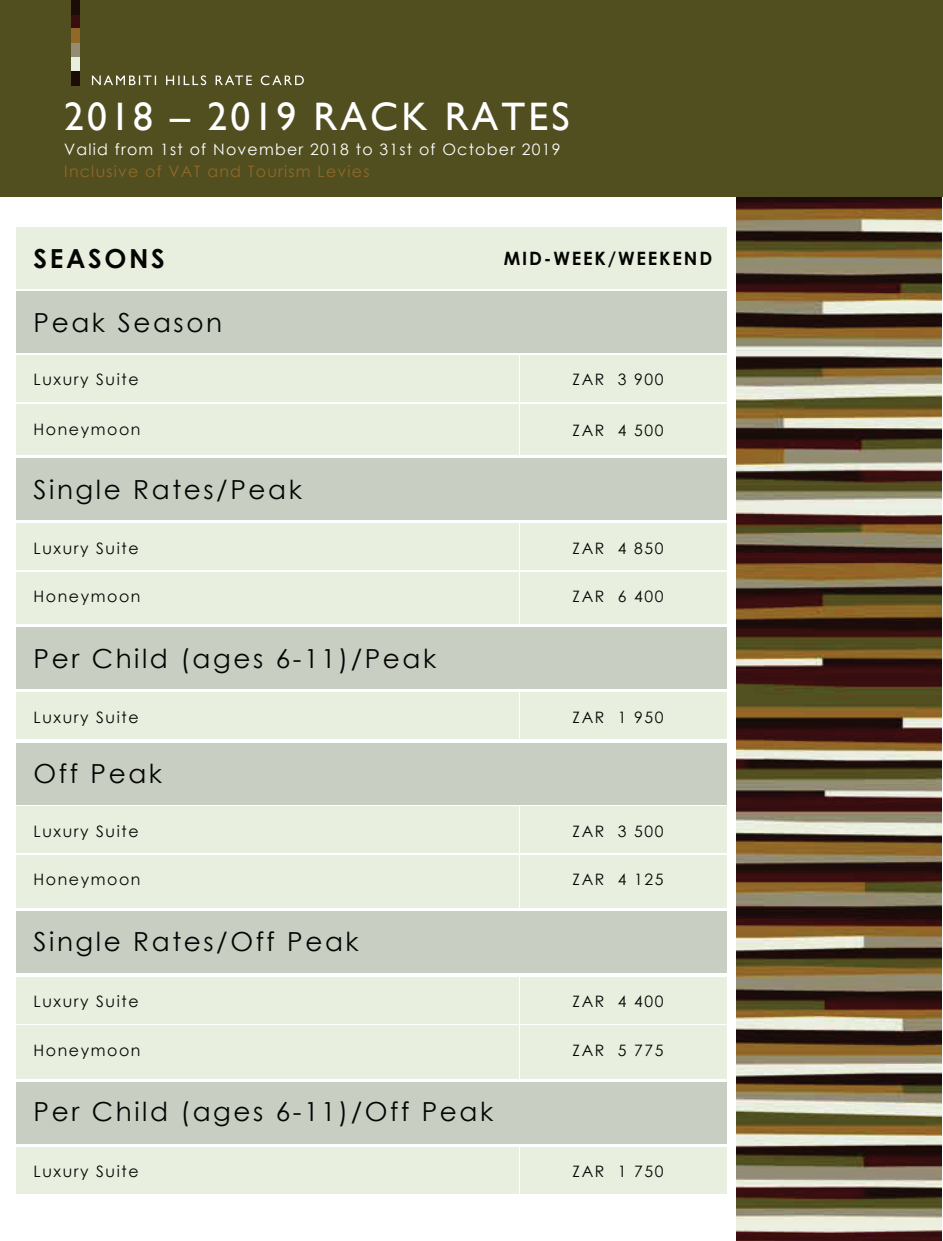
<style>
.page{position:relative;width:943px;height:1241px;background:#fff}
.page>*{position:absolute;margin:0;border:0;box-sizing:border-box;transform-origin:0 0}
.t1{font:39.73px "Gill Sans";letter-spacing:.08em;color:#fff}
.t2{font:26.25px "Century Gothic";letter-spacing:.1em;color:#040503}
.t3{font:700 26.25px "Century Gothic";letter-spacing:.1em;color:#040503}
.t4{font:700 18.38px "Century Gothic";letter-spacing:.1em;color:#040503}
.t5{font:15.75px "Century Gothic";letter-spacing:.1em;color:#040503}
.t6{font:15.75px "Century Gothic";letter-spacing:.08em;color:#fff}
.t7{font:15.75px "Century Gothic";letter-spacing:.08em;color:#926827}
</style>
<div class="page">
<img style="left:736px;top:197px;width:205px;height:1043px">
<div style="left:0;top:0;width:943px;height:197px;background:#514f20"></div>
<svg style="left:92px;top:75px;width:212px;height:10px"></svg>
<div style="left:72px;top:14px;width:8px;height:15px;background:#380e10"></div>
<div style="left:72px;top:43px;width:8px;height:15px;background:#938c73"></div>
<div style="left:72px;top:0;width:8px;height:15px;background:#1b0c08"></div>
<div style="left:72px;top:29px;width:8px;height:14px;background:#926827"></div>
<div style="left:72px;top:57px;width:8px;height:15px;background:#e9efdf"></div>
<div style="left:72px;top:71px;width:8px;height:15px;background:#1b0c08"></div>
<div style="left:16px;top:404px;width:502px;height:51px;background:#e9efdf"></div>
<div style="left:16px;top:355px;width:502px;height:46px;background:#e9efdf"></div>
<div style="left:520px;top:404px;width:206px;height:51px;background:#e9efdf"></div>
<div style="left:520px;top:355px;width:206px;height:46px;background:#e9efdf"></div>
<div style="left:16px;top:227px;width:710px;height:62px;background:#e9efdf"></div>
<div style="left:16px;top:291px;width:710px;height:61px;background:#c8cec2"></div>
<div style="left:16px;top:458px;width:710px;height:62px;background:#c8cec2"></div>
<div style="left:16px;top:627px;width:710px;height:62px;background:#c8cec2"></div>
<div style="left:16px;top:742px;width:710px;height:62px;background:#c8cec2"></div>
<div style="left:16px;top:911px;width:710px;height:62px;background:#c8cec2"></div>
<div style="left:16px;top:1081px;width:710px;height:62px;background:#c8cec2"></div>
<div style="left:520px;top:572px;width:206px;height:52px;background:#e9efdf"></div>
<div style="left:16px;top:572px;width:502px;height:52px;background:#e9efdf"></div>
<div style="left:520px;top:523px;width:206px;height:47px;background:#e9efdf"></div>
<div style="left:16px;top:523px;width:502px;height:47px;background:#e9efdf"></div>
<div style="left:520px;top:692px;width:206px;height:47px;background:#e9efdf"></div>
<div style="left:16px;top:692px;width:502px;height:47px;background:#e9efdf"></div>
<div style="left:520px;top:854px;width:206px;height:53px;background:#e9efdf"></div>
<div style="left:16px;top:854px;width:502px;height:53px;background:#e9efdf"></div>
<div style="left:520px;top:806px;width:206px;height:46px;background:#e9efdf"></div>
<div style="left:16px;top:806px;width:502px;height:46px;background:#e9efdf"></div>
<div style="left:520px;top:1025px;width:206px;height:53px;background:#e9efdf"></div>
<div style="left:16px;top:1025px;width:502px;height:53px;background:#e9efdf"></div>
<div style="left:520px;top:976px;width:206px;height:47px;background:#e9efdf"></div>
<div style="left:16px;top:976px;width:502px;height:47px;background:#e9efdf"></div>
<div style="left:520px;top:1146px;width:206px;height:47px;background:#e9efdf"></div>
<div style="left:16px;top:1146px;width:502px;height:47px;background:#e9efdf"></div>
<h1 class="t1" style="left:64px;top:93px;width:507px">2018 – 2019 RACK RATES</h1>
<p class="t6" style="left:64px;top:140px;width:498px">Valid from 1st of November 2018 to 31st of October 2019</p>
<p class="t7" style="left:64px;top:161px;width:307px">Inclusive of VAT and Tourism Levies</p>
<h2 class="t3" style="left:34px;top:242px;width:133px">SEASONS</h2>
<p class="t4" style="left:503px;top:247px;width:210px">MID-WEEK/WEEKEND</p>
<h2 class="t2" style="left:34px;top:306px;width:190px">Peak Season</h2>
<p class="t5" style="left:34px;top:370px;width:106px">Luxury Suite</p>
<p class="t5" style="left:572px;top:370px;width:92px">ZAR 3 900</p>
<p class="t5" style="left:34px;top:420px;width:108px">Honeymoon</p>
<p class="t5" style="left:572px;top:421px;width:92px">ZAR 4 500</p>
<h2 class="t2" style="left:34px;top:473px;width:270px">Single Rates/Peak</h2>
<p class="t5" style="left:34px;top:538px;width:106px">Luxury Suite</p>
<p class="t5" style="left:572px;top:538px;width:92px">ZAR 4 850</p>
<p class="t5" style="left:34px;top:587px;width:108px">Honeymoon</p>
<p class="t5" style="left:572px;top:587px;width:92px">ZAR 6 400</p>
<h2 class="t2" style="left:34px;top:642px;width:404px">Per Child (ages 6-11)/Peak</h2>
<p class="t5" style="left:34px;top:707px;width:106px">Luxury Suite</p>
<p class="t5" style="left:572px;top:707px;width:92px">ZAR 1 950</p>
<h2 class="t2" style="left:34px;top:757px;width:130px">Off Peak</h2>
<p class="t5" style="left:34px;top:821px;width:106px">Luxury Suite</p>
<p class="t5" style="left:572px;top:821px;width:92px">ZAR 3 500</p>
<p class="t5" style="left:34px;top:869px;width:108px">Honeymoon</p>
<p class="t5" style="left:572px;top:869px;width:92px">ZAR 4 125</p>
<h2 class="t2" style="left:34px;top:925px;width:327px">Single Rates/Off Peak</h2>
<p class="t5" style="left:34px;top:991px;width:106px">Luxury Suite</p>
<p class="t5" style="left:572px;top:991px;width:92px">ZAR 4 400</p>
<p class="t5" style="left:34px;top:1040px;width:108px">Honeymoon</p>
<p class="t5" style="left:572px;top:1040px;width:92px">ZAR 5 775</p>
<h2 class="t2" style="left:34px;top:1095px;width:461px">Per Child (ages 6-11)/Off Peak</h2>
<p class="t5" style="left:34px;top:1161px;width:106px">Luxury Suite</p>
<p class="t5" style="left:572px;top:1161px;width:92px">ZAR 1 750</p>
</div>
